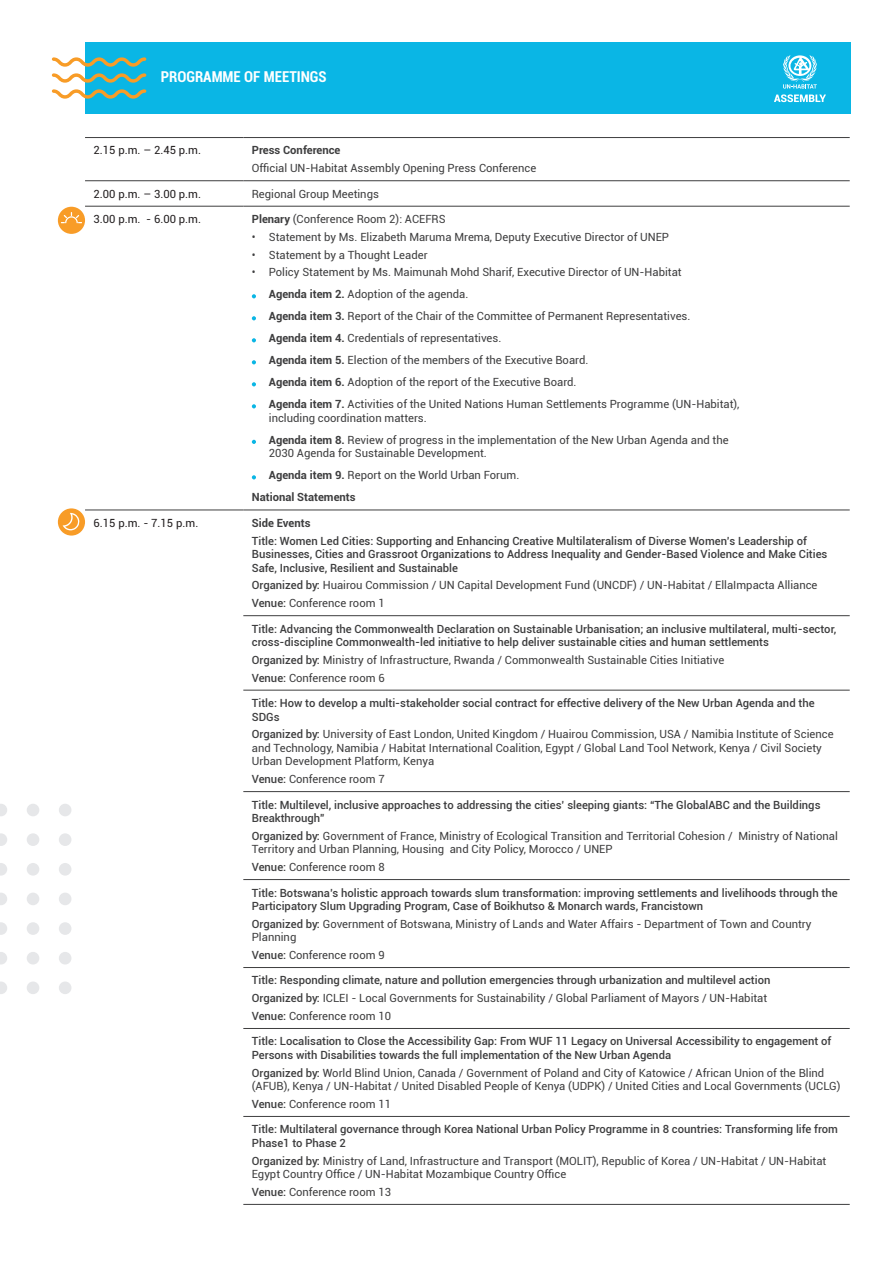
<style>
.page{position:relative;width:893px;height:1263px;background:#fff}
.page>*{position:absolute;margin:0;border:0;box-sizing:border-box;transform-origin:0 0}
.t1{font:700 condensed 15px "Roboto";color:#fff}
.t2{font:11.25px/13.5px "Roboto";color:#3e3e3f}
.t3{font:500 11.25px/13.5px "Roboto";color:#3e3e3f}
.t4{font:11.25px "Roboto";color:#231f20}
.t5{font:700 11.25px "Roboto";color:#3e3e3f}
.s1{font-weight:700}
.s2{font-weight:500}
</style>
<div class="page">
<hr style="left:85px;top:137px;width:158px;height:1px;background:#3e3e3f">
<hr style="left:243px;top:137px;width:607px;height:1px;background:#3e3e3f">
<hr style="left:85px;top:180px;width:158px;height:1px;background:#3e3e3f">
<hr style="left:243px;top:180px;width:607px;height:1px;background:#3e3e3f">
<hr style="left:85px;top:206px;width:158px;height:1px;background:#3e3e3f">
<hr style="left:243px;top:206px;width:607px;height:1px;background:#3e3e3f">
<hr style="left:243px;top:510px;width:607px;height:1px;background:#3e3e3f">
<hr style="left:243px;top:615px;width:607px;height:1px;background:#3e3e3f">
<hr style="left:243px;top:690px;width:607px;height:1px;background:#3e3e3f">
<hr style="left:243px;top:791px;width:607px;height:1px;background:#3e3e3f">
<hr style="left:243px;top:879px;width:607px;height:1px;background:#3e3e3f">
<hr style="left:243px;top:967px;width:607px;height:1px;background:#3e3e3f">
<hr style="left:243px;top:1028px;width:607px;height:1px;background:#3e3e3f">
<hr style="left:243px;top:1116px;width:607px;height:1px;background:#3e3e3f">
<hr style="left:243px;top:1204px;width:607px;height:1px;background:#3e3e3f">
<hr style="left:85px;top:510px;width:158px;height:1px;background:#3e3e3f">
<svg style="left:252px;top:294px;width:4px;height:4px"></svg>
<svg style="left:252px;top:316px;width:4px;height:4px"></svg>
<svg style="left:252px;top:338px;width:4px;height:4px"></svg>
<svg style="left:252px;top:360px;width:4px;height:4px"></svg>
<svg style="left:252px;top:382px;width:4px;height:4px"></svg>
<svg style="left:252px;top:404px;width:4px;height:4px"></svg>
<svg style="left:252px;top:440px;width:4px;height:4px"></svg>
<svg style="left:252px;top:475px;width:4px;height:4px"></svg>
<div style="left:85px;top:42px;width:765px;height:72px;background:#0ab6e5"></div>
<svg style="left:52px;top:57px;width:94px;height:10px"></svg>
<svg style="left:52px;top:73px;width:94px;height:10px"></svg>
<svg style="left:52px;top:89px;width:94px;height:10px"></svg>
<svg style="left:774px;top:55px;width:52px;height:47px"></svg>
<div style="left:58px;top:508px;width:27px;height:28px;background:#f89c27;border-radius:50%"></div>
<svg style="left:63px;top:513px;width:17px;height:17px"></svg>
<svg style="left:0;top:804px;width:7px;height:12px"></svg>
<svg style="left:0;top:833px;width:7px;height:13px"></svg>
<svg style="left:0;top:863px;width:7px;height:12px"></svg>
<svg style="left:0;top:893px;width:7px;height:12px"></svg>
<svg style="left:0;top:922px;width:7px;height:13px"></svg>
<svg style="left:0;top:952px;width:7px;height:12px"></svg>
<svg style="left:0;top:981px;width:7px;height:13px"></svg>
<div style="left:27px;top:804px;width:12px;height:12px;background:#e6e7e9;border-radius:50%"></div>
<div style="left:27px;top:833px;width:12px;height:13px;background:#e6e7e9;border-radius:50%"></div>
<div style="left:27px;top:863px;width:12px;height:12px;background:#e6e7e9;border-radius:50%"></div>
<div style="left:27px;top:893px;width:12px;height:12px;background:#e6e7e9;border-radius:50%"></div>
<div style="left:27px;top:922px;width:12px;height:13px;background:#e6e7e9;border-radius:50%"></div>
<div style="left:27px;top:952px;width:12px;height:12px;background:#e6e7e9;border-radius:50%"></div>
<div style="left:27px;top:981px;width:12px;height:13px;background:#e6e7e9;border-radius:50%"></div>
<div style="left:59px;top:804px;width:12px;height:12px;background:#e6e7e9;border-radius:50%"></div>
<div style="left:59px;top:833px;width:12px;height:13px;background:#e6e7e9;border-radius:50%"></div>
<div style="left:59px;top:863px;width:12px;height:12px;background:#e6e7e9;border-radius:50%"></div>
<div style="left:59px;top:893px;width:12px;height:12px;background:#e6e7e9;border-radius:50%"></div>
<div style="left:59px;top:922px;width:12px;height:13px;background:#e6e7e9;border-radius:50%"></div>
<div style="left:59px;top:952px;width:12px;height:12px;background:#e6e7e9;border-radius:50%"></div>
<div style="left:59px;top:981px;width:12px;height:13px;background:#e6e7e9;border-radius:50%"></div>
<div style="left:58px;top:207px;width:27px;height:27px;background:#f89c27;border-radius:50%"></div>
<svg style="left:61px;top:212px;width:21px;height:11px"></svg>
<p class="t1" style="left:161px;top:67px;width:167px">PROGRAMME OF MEETINGS</p>
<p class="t4" style="left:94px;top:143px;width:109px">2.15 p.m. – 2.45 p.m.</p>
<p class="t5" style="left:252px;top:143px;width:90px">Press Conference</p>
<p class="t2" style="left:252px;top:161px;width:286px">Official UN-Habitat Assembly Opening Press Conference</p>
<p class="t4" style="left:94px;top:186px;width:109px">2.00 p.m. – 3.00 p.m.</p>
<p class="t2" style="left:252px;top:186px;width:129px">Regional Group Meetings</p>
<p class="t4" style="left:94px;top:211px;width:109px">3.00 p.m. - 6.00 p.m.</p>
<p class="t2" style="left:252px;top:212px;width:195px"><span class="s1">Plenary</span> (Conference Room 2): ACEFRS</p>
<p class="t2" style="left:252px;top:230px;width:419px">• Statement by Ms. Elizabeth Maruma Mrema, Deputy Executive Director of UNEP</p>
<p class="t2" style="left:252px;top:247px;width:177px">• Statement by a Thought Leader</p>
<p class="t2" style="left:252px;top:265px;width:431px">• Policy Statement by Ms. Maimunah Mohd Sharif, Executive Director of UN-Habitat</p>
<p class="t2" style="left:269px;top:287px;width:201px"><span class="s1">Agenda item 2.</span> Adoption of the agenda.</p>
<p class="t2" style="left:269px;top:309px;width:423px"><span class="s1">Agenda item 3.</span> Report of the Chair of the Committee of Permanent Representatives.</p>
<p class="t2" style="left:269px;top:331px;width:234px"><span class="s1">Agenda item 4.</span> Credentials of representatives.</p>
<p class="t2" style="left:269px;top:353px;width:321px"><span class="s1">Agenda item 5.</span> Election of the members of the Executive Board.</p>
<p class="t2" style="left:269px;top:375px;width:309px"><span class="s1">Agenda item 6.</span> Adoption of the report of the Executive Board.</p>
<p class="t2" style="left:269px;top:397px;width:472px"><span class="s1">Agenda item 7.</span> Activities of the United Nations Human Settlements Programme (UN-Habitat), including coordination matters.</p>
<p class="t2" style="left:269px;top:433px;width:461px"><span class="s1">Agenda item 8.</span> Review of progress in the implementation of the New Urban Agenda and the<br>2030 Agenda for Sustainable Development.</p>
<p class="t2" style="left:269px;top:468px;width:252px"><span class="s1">Agenda item 9.</span> Report on the World Urban Forum.</p>
<p class="t5" style="left:252px;top:489px;width:105px">National Statements</p>
<p class="t4" style="left:94px;top:515px;width:106px">6.15 p.m. - 7.15 p.m.</p>
<p class="t5" style="left:252px;top:515px;width:60px">Side Events</p>
<p class="t3" style="left:252px;top:533px;width:577px">Title: Women Led Cities: Supporting and Enhancing Creative Multilateralism of Diverse Women’s Leadership of<br>Businesses, Cities and Grassroot Organizations to Address Inequality and Gender-Based Violence and Make Cities<br>Safe, Inclusive, Resilient and Sustainable</p>
<p class="t2" style="left:252px;top:578px;width:567px"><span class="s2">Organized by:</span> Huairou Commission / UN Capital Development Fund (UNCDF) / UN-Habitat / EllaImpacta Alliance</p>
<p class="t2" style="left:252px;top:596px;width:134px"><span class="s2">Venue:</span> Conference room 1</p>
<p class="t3" style="left:252px;top:621px;width:586px">Title: Advancing the Commonwealth Declaration on Sustainable Urbanisation; an inclusive multilateral, multi-sector, cross-discipline Commonwealth-led initiative to help deliver sustainable cities and human settlements</p>
<p class="t2" style="left:252px;top:653px;width:474px"><span class="s2">Organized by:</span> Ministry of Infrastructure, Rwanda / Commonwealth Sustainable Cities Initiative</p>
<p class="t2" style="left:252px;top:670px;width:134px"><span class="s2">Venue:</span> Conference room 6</p>
<p class="t3" style="left:252px;top:696px;width:564px">Title: How to develop a multi-stakeholder social contract for effective delivery of the New Urban Agenda and the<br>SDGs</p>
<p class="t2" style="left:252px;top:727px;width:583px"><span class="s2">Organized by:</span> University of East London, United Kingdom / Huairou Commission, USA / Namibia Institute of Science and Technology, Namibia / Habitat International Coalition, Egypt / Global Land Tool Network, Kenya / Civil Society<br>Urban Development Platform, Kenya</p>
<p class="t2" style="left:252px;top:772px;width:134px"><span class="s2">Venue:</span> Conference room 7</p>
<p class="t3" style="left:252px;top:797px;width:570px">Title: Multilevel, inclusive approaches to addressing the cities’ sleeping giants: “The GlobalABC and the Buildings<br>Breakthrough”</p>
<p class="t2" style="left:252px;top:829px;width:587px"><span class="s2">Organized by:</span> Government of France, Ministry of Ecological Transition and Territorial Cohesion / Ministry of National<br>Territory and Urban Planning, Housing and City Policy, Morocco / UNEP</p>
<p class="t2" style="left:252px;top:860px;width:134px"><span class="s2">Venue:</span> Conference room 8</p>
<p class="t3" style="left:252px;top:885px;width:587px">Title: Botswana’s holistic approach towards slum transformation: improving settlements and livelihoods through the<br>Participatory Slum Upgrading Program, Case of Boikhutso &amp; Monarch wards, Francistown</p>
<p class="t2" style="left:252px;top:916px;width:561px"><span class="s2">Organized by:</span> Government of Botswana, Ministry of Lands and Water Affairs - Department of Town and Country<br>Planning</p>
<p class="t2" style="left:252px;top:948px;width:134px"><span class="s2">Venue:</span> Conference room 9</p>
<p class="t3" style="left:252px;top:973px;width:520px">Title: Responding climate, nature and pollution emergencies through urbanization and multilevel action</p>
<p class="t2" style="left:252px;top:991px;width:517px"><span class="s2">Organized by:</span> ICLEI - Local Governments for Sustainability / Global Parliament of Mayors / UN-Habitat</p>
<p class="t2" style="left:252px;top:1009px;width:141px"><span class="s2">Venue:</span> Conference room 10</p>
<p class="t3" style="left:252px;top:1034px;width:581px">Title: Localisation to Close the Accessibility Gap: From WUF 11 Legacy on Universal Accessibility to engagement of<br>Persons with Disabilities towards the full implementation of the New Urban Agenda</p>
<p class="t2" style="left:252px;top:1065px;width:590px"><span class="s2">Organized by:</span> World Blind Union, Canada / Government of Poland and City of Katowice / African Union of the Blind (AFUB), Kenya / UN-Habitat / United Disabled People of Kenya (UDPK) / United Cities and Local Governments (UCLG)</p>
<p class="t2" style="left:252px;top:1097px;width:141px"><span class="s2">Venue:</span> Conference room 11</p>
<p class="t3" style="left:252px;top:1122px;width:588px">Title: Multilateral governance through Korea National Urban Policy Programme in 8 countries: Transforming life from<br>Phase1 to Phase 2</p>
<p class="t2" style="left:252px;top:1153px;width:576px"><span class="s2">Organized by:</span> Ministry of Land, Infrastructure and Transport (MOLIT), Republic of Korea / UN-Habitat / UN-Habitat<br>Egypt Country Office / UN-Habitat Mozambique Country Office</p>
<p class="t2" style="left:252px;top:1185px;width:141px"><span class="s2">Venue:</span> Conference room 13</p>
</div>
